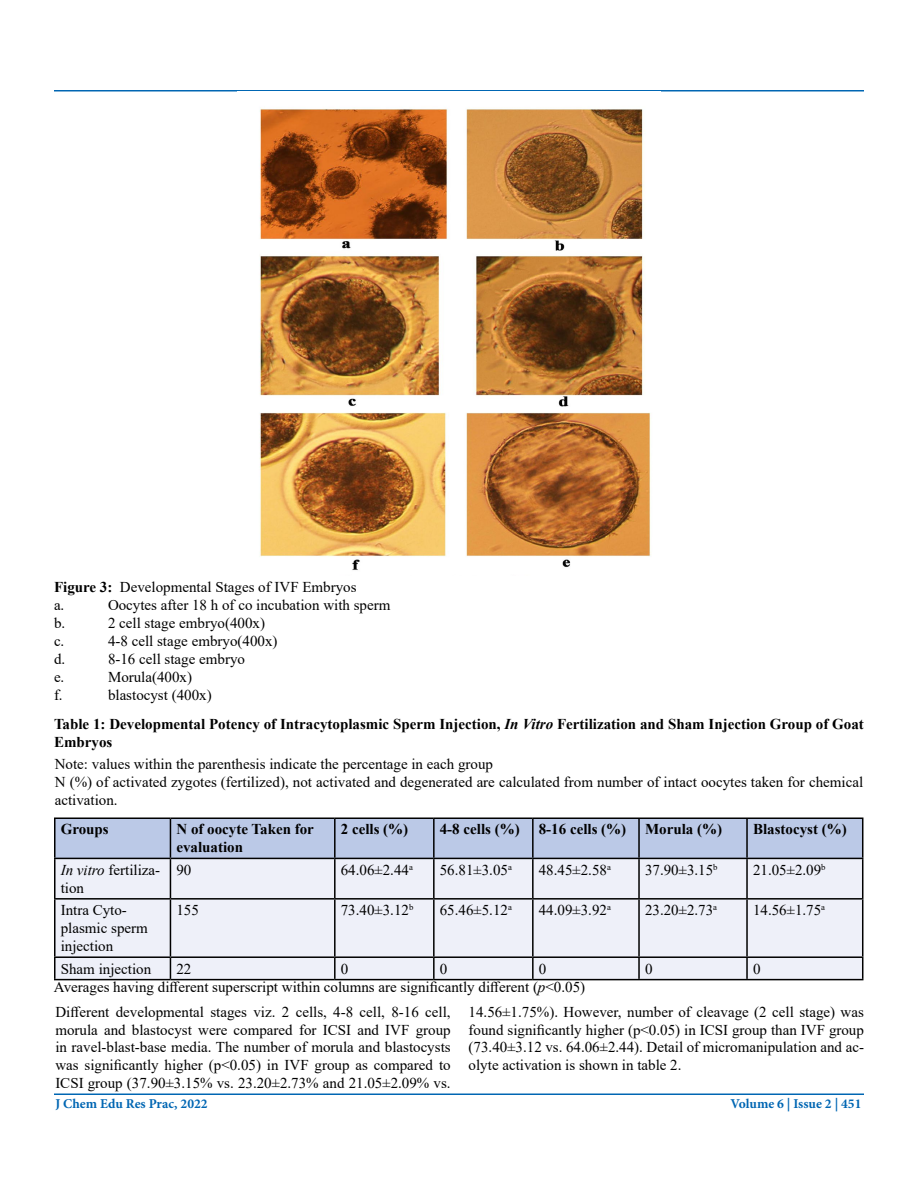
<style>
.page{position:relative;width:918px;height:1188px;background:#fff}
.page>*{position:absolute;margin:0;border:0;box-sizing:border-box;transform-origin:0 0}
.t1{font:15px/18px "Times New Roman";color:#000}
.t2{font:700 15px/29.1px "Times New Roman";color:#000}
.t3{font:700 13.5px "Minion Pro";color:#0066b3}
.s1{font-weight:700}
.s2{font-weight:400}
.s3{font-style:italic}
</style>
<div class="page">
<hr style="left:54px;top:90px;width:810px;height:2px;background:#0066b3">
<hr style="left:54px;top:1094px;width:810px;height:1px;background:#0066b3">
<img style="left:259px;top:108px;width:392px;height:462px">
<div style="left:56px;top:819px;width:806px;height:39px;background:#bbc9e7"></div>
<div style="left:56px;top:859px;width:806px;height:120px;background:#eef0f9"></div>
<hr style="left:54px;top:818px;width:116px;height:1px;background:#000">
<hr style="left:54px;top:819px;width:2px;height:39px;background:#000">
<hr style="left:170px;top:818px;width:165px;height:1px;background:#000">
<hr style="left:170px;top:819px;width:1px;height:39px;background:#000">
<hr style="left:335px;top:818px;width:99px;height:1px;background:#000">
<hr style="left:334px;top:819px;width:2px;height:39px;background:#000">
<hr style="left:434px;top:818px;width:99px;height:1px;background:#000">
<hr style="left:433px;top:819px;width:2px;height:39px;background:#000">
<hr style="left:533px;top:818px;width:106px;height:1px;background:#000">
<hr style="left:532px;top:819px;width:2px;height:39px;background:#000">
<hr style="left:639px;top:818px;width:108px;height:1px;background:#000">
<hr style="left:638px;top:819px;width:2px;height:39px;background:#000">
<hr style="left:747px;top:818px;width:116px;height:1px;background:#000">
<hr style="left:746px;top:819px;width:2px;height:39px;background:#000">
<hr style="left:862px;top:819px;width:1px;height:39px;background:#000">
<hr style="left:54px;top:858px;width:116px;height:1px;background:#000">
<hr style="left:54px;top:859px;width:2px;height:39px;background:#000">
<hr style="left:170px;top:858px;width:165px;height:1px;background:#000">
<hr style="left:170px;top:859px;width:1px;height:39px;background:#000">
<hr style="left:335px;top:858px;width:99px;height:1px;background:#000">
<hr style="left:334px;top:859px;width:2px;height:39px;background:#000">
<hr style="left:434px;top:858px;width:99px;height:1px;background:#000">
<hr style="left:433px;top:859px;width:2px;height:39px;background:#000">
<hr style="left:533px;top:858px;width:106px;height:1px;background:#000">
<hr style="left:532px;top:859px;width:2px;height:39px;background:#000">
<hr style="left:639px;top:858px;width:108px;height:1px;background:#000">
<hr style="left:638px;top:859px;width:2px;height:39px;background:#000">
<hr style="left:747px;top:858px;width:116px;height:1px;background:#000">
<hr style="left:746px;top:859px;width:2px;height:39px;background:#000">
<hr style="left:862px;top:859px;width:1px;height:39px;background:#000">
<hr style="left:54px;top:898px;width:116px;height:2px;background:#000">
<hr style="left:54px;top:900px;width:2px;height:56px;background:#000">
<hr style="left:170px;top:898px;width:165px;height:2px;background:#000">
<hr style="left:170px;top:900px;width:1px;height:56px;background:#000">
<hr style="left:335px;top:898px;width:99px;height:2px;background:#000">
<hr style="left:334px;top:900px;width:2px;height:56px;background:#000">
<hr style="left:434px;top:898px;width:99px;height:2px;background:#000">
<hr style="left:433px;top:900px;width:2px;height:56px;background:#000">
<hr style="left:533px;top:898px;width:106px;height:2px;background:#000">
<hr style="left:532px;top:900px;width:2px;height:56px;background:#000">
<hr style="left:639px;top:898px;width:108px;height:2px;background:#000">
<hr style="left:638px;top:900px;width:2px;height:56px;background:#000">
<hr style="left:747px;top:898px;width:116px;height:2px;background:#000">
<hr style="left:746px;top:900px;width:2px;height:56px;background:#000">
<hr style="left:862px;top:900px;width:1px;height:56px;background:#000">
<hr style="left:54px;top:956px;width:116px;height:2px;background:#000">
<hr style="left:54px;top:958px;width:2px;height:21px;background:#000">
<hr style="left:170px;top:956px;width:165px;height:2px;background:#000">
<svg style="left:170px;top:958px;width:1px;height:21px"></svg>
<hr style="left:335px;top:956px;width:99px;height:2px;background:#000">
<hr style="left:334px;top:958px;width:2px;height:21px;background:#000">
<hr style="left:434px;top:956px;width:99px;height:2px;background:#000">
<hr style="left:433px;top:958px;width:2px;height:21px;background:#000">
<hr style="left:533px;top:956px;width:106px;height:2px;background:#000">
<hr style="left:532px;top:958px;width:2px;height:21px;background:#000">
<hr style="left:639px;top:956px;width:108px;height:2px;background:#000">
<hr style="left:638px;top:958px;width:2px;height:21px;background:#000">
<hr style="left:747px;top:956px;width:116px;height:2px;background:#000">
<hr style="left:746px;top:958px;width:2px;height:21px;background:#000">
<svg style="left:862px;top:958px;width:1px;height:21px"></svg>
<hr style="left:54px;top:979px;width:116px;height:1px;background:#000">
<hr style="left:170px;top:979px;width:165px;height:1px;background:#000">
<hr style="left:335px;top:979px;width:99px;height:1px;background:#000">
<hr style="left:434px;top:979px;width:99px;height:1px;background:#000">
<hr style="left:533px;top:979px;width:106px;height:1px;background:#000">
<hr style="left:639px;top:979px;width:108px;height:1px;background:#000">
<hr style="left:747px;top:979px;width:116px;height:1px;background:#000">
<p class="t1" style="left:54px;top:577px;width:304px"><span class="s1">Figure 3:</span> Developmental Stages of IVF Embryos a.</p>
<p class="t1" style="left:108px;top:595px;width:284px">Oocytes after 18 h of co incubation with sperm</p>
<p class="t1" style="left:54px;top:613px;width:13px">b.</p>
<p class="t1" style="left:108px;top:613px;width:159px">2 cell stage embryo(400x)</p>
<p class="t1" style="left:54px;top:631px;width:12px">c.</p>
<p class="t1" style="left:108px;top:631px;width:171px">4-8 cell stage embryo(400x)</p>
<p class="t1" style="left:54px;top:649px;width:13px">d.</p>
<p class="t1" style="left:108px;top:649px;width:139px">8-16 cell stage embryo</p>
<p class="t1" style="left:54px;top:667px;width:12px">e.</p>
<p class="t1" style="left:108px;top:667px;width:86px">Morula(400x)</p>
<p class="t1" style="left:54px;top:685px;width:10px">f.</p>
<p class="t2" style="left:54px;top:680px;width:811px;text-indent:54px"><span class="s2">blastocyst (400x)<br></span>Table 1: Developmental Potency of Intracytoplasmic Sperm Injection, <span class="s3">In Vitro</span> Fertilization and Sham Injection Group of Goat</p>
<p class="t2" style="left:54px;top:727px;width:60px">Embryos</p>
<p class="t1" style="left:55px;top:754px;width:810px">Note: values within the parenthesis indicate the percentage in each group<br>N (%) of activated zygotes (fertilized), not activated and degenerated are calculated from number of intact oocytes taken for chemical activation.</p>
<p class="t2" style="left:61px;top:814px;width:50px">Groups</p>
<p class="t2" style="left:176px;top:820px;width:139px;line-height:18px">N of oocyte Taken for evaluation</p>
<p class="t2" style="left:341px;top:814px;width:69px">2 cells (%)</p>
<p class="t2" style="left:440px;top:814px;width:81px">4-8 cells (%)</p>
<p class="t2" style="left:539px;top:814px;width:185px">8-16 cells (%) Morula (%)</p>
<p class="t2" style="left:753px;top:814px;width:95px">Blastocyst (%)</p>
<p class="t1" style="left:61px;top:860px;width:101px"><span class="s3">In vitro</span> fertiliza&shy;tion</p>
<p class="t1" style="left:176px;top:860px;width:16px">90</p>
<p class="t1" style="left:341px;top:860px;width:74px">64.06±2.44<sup>a</sup></p>
<p class="t1" style="left:440px;top:860px;width:74px">56.81±3.05<sup>a</sup></p>
<p class="t1" style="left:539px;top:860px;width:74px">48.45±2.58<sup>a</sup></p>
<p class="t1" style="left:645px;top:860px;width:74px">37.90±3.15<sup>b</sup></p>
<p class="t1" style="left:753px;top:860px;width:74px">21.05±2.09<sup>b</sup></p>
<p class="t1" style="left:61px;top:901px;width:89px">Intra Cyto&shy;plasmic sperm injection</p>
<p class="t1" style="left:176px;top:901px;width:24px">155</p>
<p class="t1" style="left:341px;top:901px;width:74px">73.40±3.12<sup>b</sup></p>
<p class="t1" style="left:440px;top:901px;width:74px">65.46±5.12<sup>a</sup></p>
<p class="t1" style="left:539px;top:901px;width:74px">44.09±3.92<sup>a</sup></p>
<p class="t1" style="left:645px;top:901px;width:74px">23.20±2.73<sup>a</sup></p>
<p class="t1" style="left:753px;top:901px;width:74px">14.56±1.75<sup>a</sup></p>
<p class="t1" style="left:61px;top:959px;width:92px">Sham injection</p>
<p class="t1" style="left:176px;top:959px;width:16px">22</p>
<p class="t1" style="left:341px;top:959px;width:9px">0</p>
<p class="t1" style="left:440px;top:959px;width:9px">0</p>
<p class="t1" style="left:539px;top:959px;width:9px">0</p>
<p class="t1" style="left:645px;top:959px;width:9px">0</p>
<p class="t1" style="left:753px;top:959px;width:9px">0</p>
<p class="t1" style="left:54px;top:975px;width:533px;line-height:24.5px">Averages having different superscript within columns are significantly different (<span class="s3">p</span>&lt;0.05)<br>Different developmental stages viz. 2 cells, 4-8 cell, 8-16 cell,</p>
<p class="t1" style="left:55px;top:1020px;width:397px;text-align:justify">morula and blastocyst were compared for ICSI and IVF group in ravel-blast-base media. The number of morula and blastocysts was significantly higher (p&lt;0.05) in IVF group as compared to ICSI group (37.90±3.15% vs. 23.20±2.73% and 21.05±2.09% vs.</p>
<p class="t1" style="left:469px;top:1003px;width:397px;text-align:justify">14.56±1.75%). However, number of cleavage (2 cell stage) was found significantly higher (p&lt;0.05) in ICSI group than IVF group (73.40±3.12 vs. 64.06±2.44). Detail of micromanipulation and ac&shy;olyte activation is shown in table 2.</p>
<p class="t3" style="left:55px;top:1094px;width:154px">J Chem Edu Res Prac, 2022</p>
<p class="t3" style="left:730px;top:1094px;width:133px">Volume 6 | Issue 2 | 451</p>
</div>
